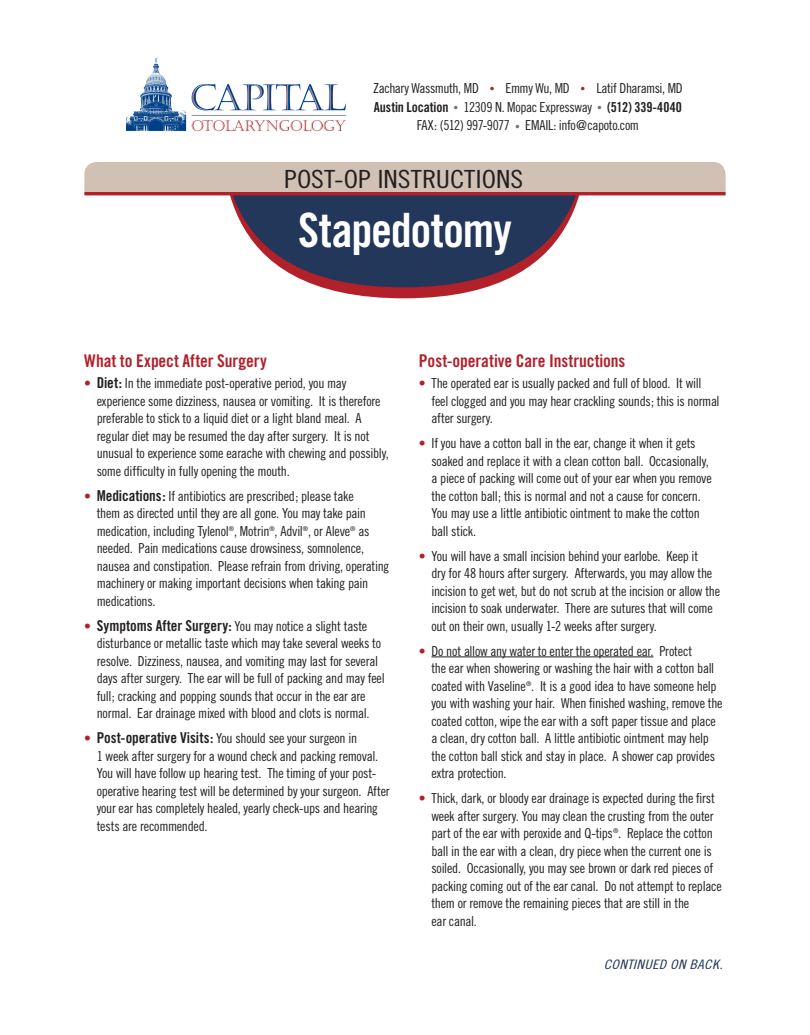
<style>
.page{position:relative;width:810px;height:1035px;background:#fff}
.page>*{position:absolute;margin:0;border:0;box-sizing:border-box;transform-origin:0 0}
.t1{font:47.25px "Trade Gothic Bold Cond Twenty";letter-spacing:-.025em;color:#fff}
.t2{font:25px "Trade Gothic Cond Eighteen";color:#231f20;scale:1.15 1}
.t3{font:17.5px "Trade Gothic Bold Cond Twenty";color:#b2202a}
.t4{font:13.75px/17.5px "Trade Gothic Cond Eighteen";letter-spacing:-.02em;color:#231f20}
.t5{font:13.75px "Trade Gothic Bold Cond Twenty";letter-spacing:-.005em;color:#231f20}
.t6{font:13px "Trade Gothic Cond Eighteen Obl";letter-spacing:.02em;color:#23375a;scale:1.15 1}
.s1{font-size:9.62px;color:#b2202a}
.s2{font-family:"Trade Gothic Cond Eighteen";font-size:9.62px;color:#727477}
.s3{font-family:"Trade Gothic Cond Eighteen"}
.s4{font-size:9.62px;color:#727477}
.s5{color:#b2202a}
.s6{font-family:"Trade Gothic Bold Cond Twenty";font-size:15px}
</style>
<div class="page">
<svg style="left:324px;top:288px;width:159px;height:11px;fill:#b2202a"></svg>
<svg style="left:208px;top:195px;width:391px;height:93px;fill:#23375a"></svg>
<hr style="left:84px;top:192px;width:642px;height:3px;background:#b2202a">
<hr style="left:431px;top:657px;width:223px;height:1px;background:#231f20">
<img style="left:126px;top:57px;width:220px;height:75px">
<div style="left:84px;top:162px;width:642px;height:30px;background:#d1c1b4"></div>
<p class="t4" style="left:373px;top:79px;width:311px">Zachary Wassmuth, MD <span class="s1">•</span> Emmy Wu, MD <span class="s1">•</span> Latif Dharamsi, MD</p>
<p class="t5" style="left:374px;top:98px;width:310px">Austin Location <span class="s2">•</span> <span class="s3">12309 N. Mopac Expressway</span> <span class="s2">•</span> (512) 339-4040</p>
<p class="t4" style="left:417px;top:117px;width:224px">FAX: (512) 997-9077 <span class="s4">•</span> EMAIL: info@capoto.com</p>
<p class="t2" style="left:284px;top:164px;width:209px">POST-OP INSTRUCTIONS</p>
<p class="t1" style="left:298px;top:201px;width:215px">Stapedotomy</p>
<p class="t3" style="left:84px;top:350px;width:184px">What to Expect After Surgery</p>
<p class="t4" style="left:97px;top:374px;width:294px;text-indent:-12px"><span class="s5">•</span> <span class="s6">Diet:</span> In the immediate post-operative period, you may experience some dizziness, nausea or vomiting. It is therefore preferable to stick to a liquid diet or a light bland meal. A regular diet may be resumed the day after surgery. It is not unusual to experience some earache with chewing and possibly, some difficulty in fully opening the mouth.</p>
<p class="t4" style="left:97px;top:487px;width:294px;text-indent:-12px"><span class="s5">•</span> <span class="s6">Medications:</span> If antibiotics are prescribed; please take<br>them as directed until they are all gone. You may take pain medication, including Tylenol<sup>®</sup>, Motrin<sup>®</sup>, Advil<sup>®</sup>, or Aleve<sup>®</sup> as needed. Pain medications cause drowsiness, somnolence, nausea and constipation. Please refrain from driving, operating machinery or making important decisions when taking pain medications.</p>
<p class="t4" style="left:97px;top:617px;width:290px;text-indent:-12px"><span class="s5">•</span> <span class="s6">Symptoms After Surgery:</span> You may notice a slight taste disturbance or metallic taste which may take several weeks to resolve. Dizziness, nausea, and vomiting may last for several days after surgery. The ear will be full of packing and may feel full; cracking and popping sounds that occur in the ear are normal. Ear drainage mixed with blood and clots is normal.</p>
<p class="t4" style="left:97px;top:729px;width:294px;text-indent:-12px"><span class="s5">•</span> <span class="s6">Post-operative Visits:</span> You should see your surgeon in<br>1 week after surgery for a wound check and packing removal.<br>You will have follow up hearing test. The timing of your post&shy;operative hearing test will be determined by your surgeon. After your ear has completely healed, yearly check-ups and hearing tests are recommended.</p>
<p class="t3" style="left:419px;top:350px;width:208px">Post-operative Care Instructions</p>
<p class="t4" style="left:431px;top:374px;width:290px;text-indent:-12px"><span class="s5">•</span> The operated ear is usually packed and full of blood. It will feel clogged and you may hear crackling sounds; this is normal after surgery.</p>
<p class="t4" style="left:431px;top:434px;width:282px;text-indent:-12px"><span class="s5">•</span> If you have a cotton ball in the ear, change it when it gets soaked and replace it with a clean cotton ball. Occasionally, a piece of packing will come out of your ear when you remove the cotton ball; this is normal and not a cause for concern.<br>You may use a little antibiotic ointment to make the cotton ball stick.</p>
<p class="t4" style="left:431px;top:547px;width:290px;text-indent:-12px"><span class="s5">•</span> You will have a small incision behind your earlobe. Keep it<br>dry for 48 hours after surgery. Afterwards, you may allow the incision to get wet, but do not scrub at the incision or allow the incision to soak underwater. There are sutures that will come out on their own, usually 1-2 weeks after surgery.</p>
<p class="t4" style="left:431px;top:642px;width:293px;text-indent:-12px"><span class="s5">•</span> Do not allow any water to enter the operated ear. Protect<br>the ear when showering or washing the hair with a cotton ball coated with Vaseline<sup>®</sup>. It is a good idea to have someone help you with washing your hair. When finished washing, remove the coated cotton, wipe the ear with a soft paper tissue and place a clean, dry cotton ball. A little antibiotic ointment may help the cotton ball stick and stay in place. A shower cap provides extra protection.</p>
<p class="t4" style="left:431px;top:789px;width:292px;text-indent:-12px"><span class="s5">•</span> Thick, dark, or bloody ear drainage is expected during the first week after surgery. You may clean the crusting from the outer part of the ear with peroxide and Q-tips<sup>®</sup>. Replace the cotton ball in the ear with a clean, dry piece when the current one is soiled. Occasionally, you may see brown or dark red pieces of packing coming out of the ear canal. Do not attempt to replace them or remove the remaining pieces that are still in the<br>ear canal.</p>
<p class="t6" style="left:604px;top:957px;width:105px">CONTINUED ON BACK.</p>
</div>
